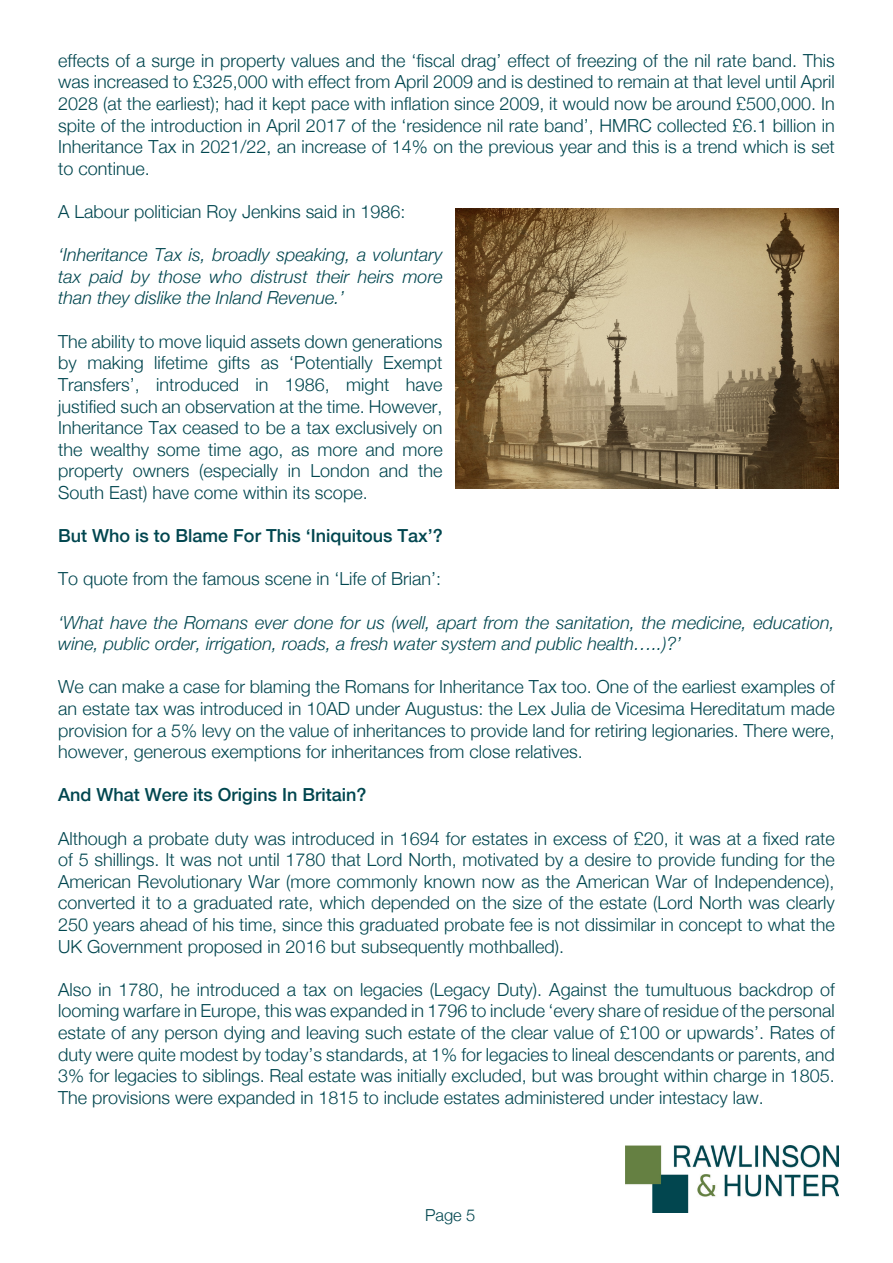
<style>
.page{position:relative;width:893px;height:1263px;background:#fff}
.page>*{position:absolute;margin:0;border:0;box-sizing:border-box;transform-origin:0 0}
.Text{font:300 18px/21.6px "Helvetica Neue LT";color:#01464f;text-align:justify}
.Text-2{font:italic 300 18px/21.6px "Helvetica Neue LT";color:#01464f;text-align:justify}
.Text-3{font:500 18px "Helvetica Neue LT";color:#01464f}
.t1{font:300 16.5px "Helvetica Neue LT";color:#01464f}
</style>
<div class="page">
<img style="left:625px;top:1145px;width:214px;height:67px">
<img style="left:455px;top:208px;width:384px;height:281px">
<p class="Text" style="left:58px;top:49px;width:778px">effects of a surge in property values and the ‘fiscal drag’ effect of freezing of the nil rate band. This was increased to £325,000 with effect from April 2009 and is destined to remain at that level until April 2028 (at the earliest); had it kept pace with inflation since 2009, it would now be around £500,000. In spite of the introduction in April 2017 of the ‘residence nil rate band’, HMRC collected £6.1 billion in Inheritance Tax in 2021/22, an increase of 14% on the previous year and this is a trend which is set to continue.</p>
<p class="Text" style="left:58px;top:200px;width:349px">A Labour politician Roy Jenkins said in 1986:</p>
<p class="Text-2" style="left:58px;top:244px;width:386px">‘Inheritance Tax is, broadly speaking, a voluntary tax paid by those who distrust their heirs more than they dislike the Inland Revenue.’</p>
<p class="Text" style="left:58px;top:330px;width:386px">The ability to move liquid assets down generations by making lifetime gifts as ‘Potentially Exempt Transfers’, introduced in 1986, might have justified such an observation at the time. However, Inheritance Tax ceased to be a tax exclusively on the wealthy some time ago, as more and more property owners (especially in London and the South East) have come within its scope.</p>
<p class="Text-3" style="left:58px;top:525px;width:386px">But Who is to Blame For This ‘Iniquitous Tax’?</p>
<p class="Text" style="left:58px;top:568px;width:384px">To quote from the famous scene in ‘Life of Brian’:</p>
<p class="Text-2" style="left:58px;top:611px;width:778px">‘What have the Romans ever done for us (well, apart from the sanitation, the medicine, education, wine, public order, irrigation, roads, a fresh water system and public health…..)?’</p>
<p class="Text" style="left:58px;top:676px;width:778px">We can make a case for blaming the Romans for Inheritance Tax too. One of the earliest examples of an estate tax was introduced in 10AD under Augustus: the Lex Julia de Vicesima Hereditatum made provision for a 5% levy on the value of inheritances to provide land for retiring legionaries. There were, however, generous exemptions for inheritances from close relatives.</p>
<p class="Text-3" style="left:58px;top:784px;width:310px">And What Were its Origins In Britain?</p>
<p class="Text" style="left:58px;top:827px;width:778px">Although a probate duty was introduced in 1694 for estates in excess of £20, it was at a fixed rate of 5 shillings. It was not until 1780 that Lord North, motivated by a desire to provide funding for the American Revolutionary War (more commonly known now as the American War of Independence), converted it to a graduated rate, which depended on the size of the estate (Lord North was clearly 250 years ahead of his time, since this graduated probate fee is not dissimilar in concept to what the UK Government proposed in 2016 but subsequently mothballed).</p>
<p class="Text" style="left:58px;top:978px;width:778px">Also in 1780, he introduced a tax on legacies (Legacy Duty). Against the tumultuous backdrop of looming warfare in Europe, this was expanded in 1796 to include ‘every share of residue of the personal estate of any person dying and leaving such estate of the clear value of £100 or upwards’. Rates of duty were quite modest by today’s standards, at 1% for legacies to lineal descendants or parents, and 3% for legacies to siblings. Real estate was initially excluded, but was brought within charge in 1805.<br>The provisions were expanded in 1815 to include estates administered under intestacy law.</p>
<p class="t1" style="left:425px;top:1205px;width:52px">Page 5</p>
</div>
